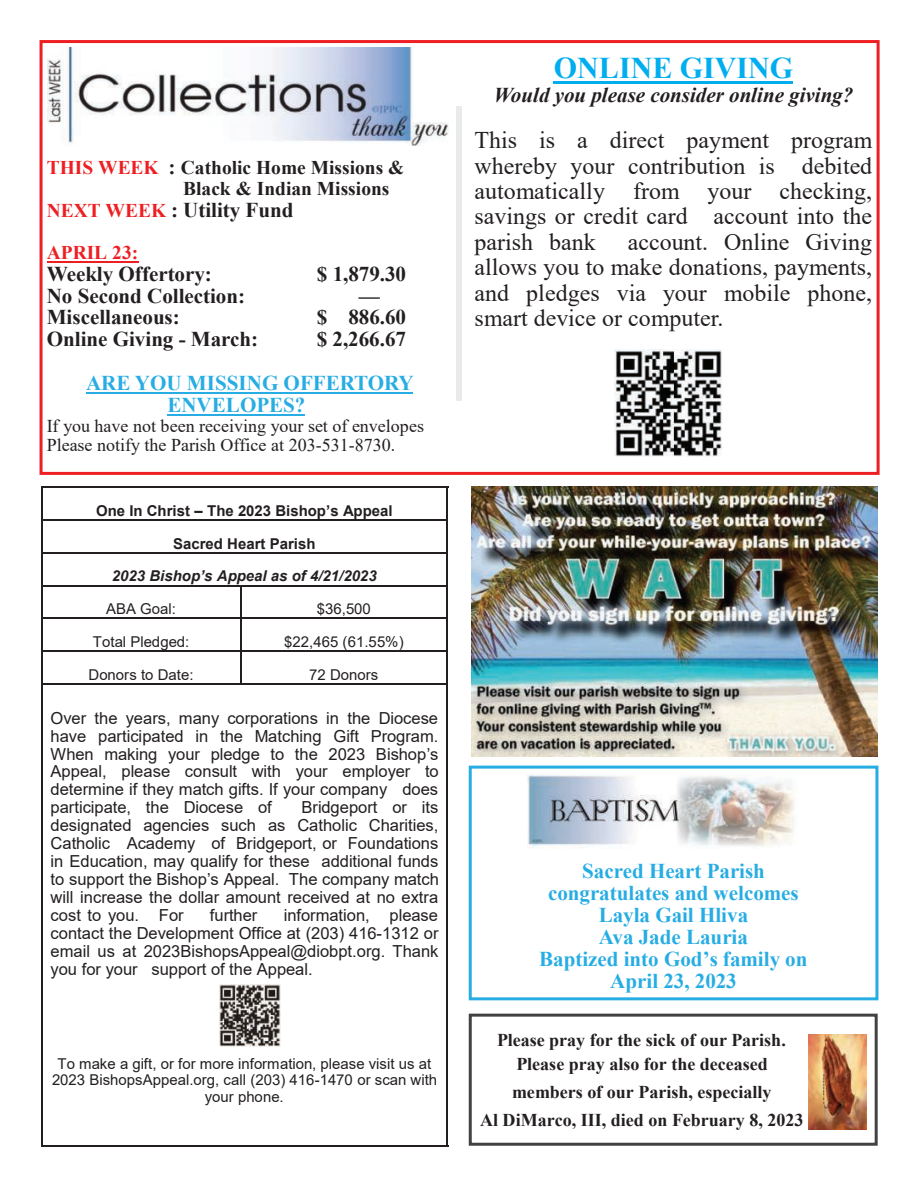
<style>
.page{position:relative;width:918px;height:1188px;background:#fff}
.page>*{position:absolute;margin:0;border:0;box-sizing:border-box;transform-origin:0 0}
.t1{font:700 30px "Times New Roman";color:#00aeef}
.t2{font:24px/25.3px "Times New Roman";color:#231f20;text-align:justify}
.t3{font:700 21px/21.9px "Times New Roman";color:#27ade3;text-align:center}
.t4{font:700 21px "Times New Roman";color:#231f20}
.t5{font:italic 700 21px "Times New Roman";color:#231f20}
.t6{font:700 19.5px/20.5px "Times New Roman";color:#231f20}
.t7{font:700 19.5px "Times New Roman";color:#ee1f23}
.t8{font:700 18px/23.5px "Times New Roman";color:#231f20;text-align:center}
.t9{font:18px/19px "Times New Roman";color:#231f20}
.t10{font:16.65px "Arial";color:#231f20}
.t11{font:16.5px/18px "Arial";color:#231f20;text-align:justify}
.t12{font:15px/16.4px "Arial";color:#231f20;text-align:center}
.t13{font:700 15px/32.7px "Arial";color:#231f20;text-align:center}
.t14{font:italic 700 15px "Arial";color:#231f20}
.s1{color:#ee1f23}
.s2{font-size:21px}
.s3{font-size:19.5px;color:#ee1f23}
</style>
<div class="page">
<div style="left:469px;top:766px;width:409px;height:234px;border:3px solid #27ade3"></div>
<div style="left:40px;top:40px;width:840px;height:435px;border:3px solid #ee1f23"></div>
<hr style="left:47px;top:261px;width:91px;height:2px;background:#ee1f23">
<hr style="left:86px;top:392px;width:326px;height:2px;background:#27ade3">
<hr style="left:167px;top:414px;width:138px;height:2px;background:#27ade3">
<img style="left:48px;top:48px;width:400px;height:98px">
<hr style="left:554px;top:81px;width:239px;height:3px;background:#00aeef">
<img style="left:615px;top:349px;width:107px;height:107px">
<div style="left:456px;top:107px;width:5px;height:294px;background:#e9eaeb"></div>
<img style="left:471px;top:487px;width:406px;height:269px">
<img style="left:528px;top:774px;width:266px;height:74px">
<hr style="left:41px;top:486px;width:2px;height:659px;background:#231f20">
<hr style="left:447px;top:486px;width:1px;height:659px;background:#231f20">
<hr style="left:240px;top:586px;width:2px;height:97px;background:#231f20">
<hr style="left:41px;top:486px;width:407px;height:2px;background:#231f20">
<hr style="left:43px;top:519px;width:404px;height:2px;background:#231f20">
<hr style="left:43px;top:552px;width:404px;height:2px;background:#231f20">
<hr style="left:43px;top:585px;width:404px;height:1px;background:#231f20">
<hr style="left:43px;top:618px;width:404px;height:1px;background:#231f20">
<hr style="left:43px;top:650px;width:404px;height:2px;background:#231f20">
<hr style="left:43px;top:683px;width:404px;height:2px;background:#231f20">
<hr style="left:41px;top:1145px;width:407px;height:2px;background:#231f20">
<img style="left:220px;top:984px;width:61px;height:62px">
<div style="left:469px;top:1014px;width:409px;height:132px;border:3px solid #414243"></div>
<img style="left:809px;top:1035px;width:58px;height:95px">
<p class="t6" style="left:183px;top:157px;width:223px;text-indent:-136px"><span class="s1">THIS WEEK</span> <span class="s2">:</span> Catholic Home Missions &amp;<br>Black &amp; Indian Missions</p>
<p class="t4" style="left:47px;top:198px;width:248px"><span class="s3">NEXT WEEK</span> : Utility Fund</p>
<p class="t7" style="left:47px;top:241px;width:93px">APRIL 23:</p>
<p class="t4" style="left:47px;top:262px;width:167px">Weekly Offertory:</p>
<p class="t4" style="left:317px;top:262px;width:91px">$ 1,879.30</p>
<p class="t4" style="left:47px;top:284px;width:200px">No Second Collection:</p>
<p class="t4" style="left:359px;top:284px;width:23px">—</p>
<p class="t4" style="left:47px;top:306px;width:135px">Miscellaneous:</p>
<p class="t4" style="left:317px;top:306px;width:91px">$ 886.60</p>
<p class="t4" style="left:47px;top:328px;width:213px">Online Giving - March:</p>
<p class="t4" style="left:317px;top:328px;width:91px">$ 2,266.67</p>
<p class="t3" style="left:167px;top:372px;width:248px;text-align:left;text-indent:-81px">ARE YOU MISSING OFFERTORY<br>ENVELOPES?</p>
<p class="t9" style="left:47px;top:416px;width:379px">If you have not been receiving your set of envelopes<br>Please notify the Parish Office at 203-531-8730.</p>
<p class="t13" style="left:96px;top:494px;width:298px">One In Christ – The 2023 Bishop’s Appeal<br>Sacred Heart Parish</p>
<p class="t14" style="left:112px;top:568px;width:266px">2023 Bishop’s Appeal as of 4/21/2023</p>
<p class="t12" style="left:106px;top:601px;width:71px">ABA Goal:</p>
<p class="t12" style="left:317px;top:601px;width:56px">$36,500</p>
<p class="t12" style="left:93px;top:634px;width:98px">Total Pledged:</p>
<p class="t12" style="left:284px;top:634px;width:121px">$22,465 (61.55%)</p>
<p class="t12" style="left:89px;top:666px;width:107px">Donors to Date:</p>
<p class="t12" style="left:309px;top:666px;width:71px">72 Donors</p>
<p class="t11" style="left:51px;top:709px;width:390px">Over the years, many corporations in the Diocese have participated in the Matching Gift Program.<br>When making your pledge to the 2023 Bishop’s Appeal, please consult with your employer to determine if they match gifts. If your company does participate, the Diocese of</p>
<p class="t11" style="left:51px;top:799px;width:389px;text-indent:251px">Bridgeport or its designated agencies such as Catholic Charities, Catholic Academy of Bridgeport, or Foundations in Education, may qualify for these additional funds</p>
<p class="t10" style="left:51px;top:870px;width:390px">to support the Bishop’s Appeal. The company match</p>
<p class="t11" style="left:51px;top:888px;width:389px">will increase the dollar amount received at no extra cost to you. For</p>
<p class="t11" style="left:51px;top:906px;width:390px;text-indent:233px">information, please contact the Development Office at (203) 416-1312 or email us at 2023BishopsAppeal@diobpt.org. Thank you for your support of the Appeal.</p>
<p class="t11" style="left:210px;top:906px;width:49px">further</p>
<p class="t12" style="left:52px;top:1056px;width:387px">To make a gift, or for more information, please visit us at<br>2023 BishopsAppeal.org, call (203) 416-1470 or scan with your phone.</p>
<h1 class="t1" style="left:554px;top:51px;width:241px">ONLINE GIVING</h1>
<p class="t5" style="left:494px;top:83px;width:361px">Would you please consider online giving?</p>
<h2 class="t2" style="left:475px;top:127px;width:399px">This is a direct payment program whereby your contribution is debited automatically from your checking, savings or credit card account into the parish bank</h2>
<h2 class="t2" style="left:475px;top:229px;width:399px;text-indent:153px">account. Online Giving allows you to make donations, payments, and pledges via your mobile phone, smart device or computer.</h2>
<p class="t3" style="left:539px;top:860px;width:270px">Sacred Heart Parish congratulates and welcomes<br>Layla Gail Hliva<br>Ava Jade Lauria<br>Baptized into God’s family on<br>April 23, 2023</p>
<p class="t8" style="left:497px;top:1029px;width:290px">Please pray for the sick of our Parish.<br>Please pray also for the deceased</p>
<p class="t8" style="left:480px;top:1078px;width:325px;line-height:28.2px">members of our Parish, especially<br>Al DiMarco, III, died on February 8, 2023</p>
</div>
